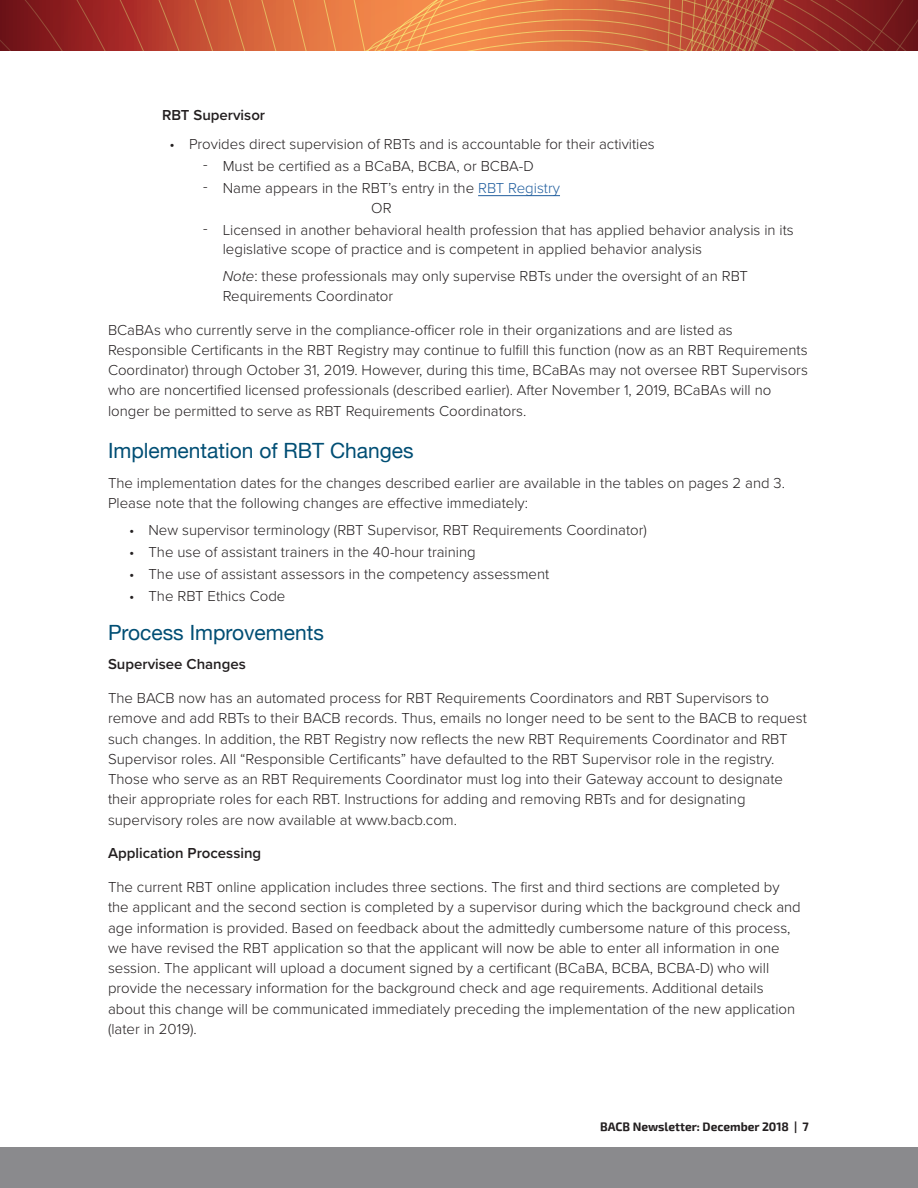
<style>
.page{position:relative;width:918px;height:1188px;background:#fff}
.page>*{position:absolute;margin:0;border:0;box-sizing:border-box;transform-origin:0 0}
.Section_Header{font:21px "Helvetica Neue";color:#004e74}
.Body_Text{font:300 15px/20.2px "Proxima Nova";color:#231f20}
.Body_Text-2{font:600 15px "Proxima Nova";color:#231f20}
.t1{font:700 12px "Exo 2";color:#231f20}
.s1{color:#215e9e}
.s2{font-style:italic}
</style>
<div class="page">
<div style="left:0;top:1148px;width:918px;height:40px;background:#8a8a8d"></div>
<svg style="left:0;top:0;width:918px;height:51px;background:#c05737"></svg>
<hr style="left:478px;top:195px;width:82px;height:1px;background:#215e9e">
<p class="Body_Text-2" style="left:162px;top:104px;width:105px">RBT Supervisor</p>
<p class="Body_Text" style="left:170px;top:133px;width:487px">• Provides direct supervision of RBTs and is accountable for their activities</p>
<p class="Body_Text" style="left:203px;top:155px;width:332px">- Must be certified as a BCaBA, BCBA, or BCBA-D</p>
<p class="Body_Text" style="left:203px;top:177px;width:358px">- Name appears in the RBT’s entry in the <span class="s1">RBT Registry</span></p>
<p class="Body_Text" style="left:371px;top:197px;width:22px">OR</p>
<p class="Body_Text" style="left:223px;top:219px;width:573px;line-height:19.5px;text-indent:-20px">- Licensed in another behavioral health profession that has applied behavior analysis in its legislative scope of practice and is competent in applied behavior analysis</p>
<p class="Body_Text" style="left:223px;top:265px;width:527px"><span class="s2">Note</span>: these professionals may only supervise RBTs under the oversight of an RBT<br>Requirements Coordinator</p>
<p class="Body_Text" style="left:108px;top:319px;width:701px">BCaBAs who currently serve in the compliance-officer role in their organizations and are listed as Responsible Certificants in the RBT Registry may continue to fulfill this function (now as an RBT Requirements Coordinator) through October 31, 2019. However, during this time, BCaBAs may not oversee RBT Supervisors who are noncertified licensed professionals (described earlier). After November 1, 2019, BCaBAs will no longer be permitted to serve as RBT Requirements Coordinators.</p>
<p class="Section_Header" style="left:108px;top:436px;width:307px">Implementation of RBT Changes</p>
<p class="Body_Text" style="left:108px;top:472px;width:679px">The implementation dates for the changes described earlier are available in the tables on pages 2 and 3.<br>Please note that the following changes are effective immediately:</p>
<p class="Body_Text" style="left:129px;top:519px;width:519px">• New supervisor terminology (RBT Supervisor, RBT Requirements Coordinator)</p>
<p class="Body_Text" style="left:129px;top:541px;width:348px">• The use of assistant trainers in the 40-hour training</p>
<p class="Body_Text" style="left:129px;top:563px;width:422px">• The use of assistant assessors in the competency assessment</p>
<p class="Body_Text" style="left:129px;top:585px;width:158px">• The RBT Ethics Code</p>
<p class="Section_Header" style="left:108px;top:617px;width:217px">Process Improvements</p>
<p class="Body_Text-2" style="left:108px;top:653px;width:139px">Supervisee Changes</p>
<p class="Body_Text" style="left:108px;top:687px;width:700px">The BACB now has an automated process for RBT Requirements Coordinators and RBT Supervisors to remove and add RBTs to their BACB records. Thus, emails no longer need to be sent to the BACB to request such changes. In addition, the RBT Registry now reflects the new RBT Requirements Coordinator and RBT Supervisor roles. All “Responsible Certificants” have defaulted to the RBT Supervisor role in the registry.<br>Those who serve as an RBT Requirements Coordinator must log into their Gateway account to designate their appropriate roles for each RBT. Instructions for adding and removing RBTs and for designating supervisory roles are now available at www.bacb.com.</p>
<p class="Body_Text-2" style="left:108px;top:842px;width:155px">Application Processing</p>
<p class="Body_Text" style="left:108px;top:876px;width:694px">The current RBT online application includes three sections. The first and third sections are completed by the applicant and the second section is completed by a supervisor during which the background check and age information is provided. Based on feedback about the admittedly cumbersome nature of this process, we have revised the RBT application so that the applicant will now be able to enter all information in one session. The applicant will upload a document signed by a certificant (BCaBA, BCBA, BCBA-D) who will provide the necessary information for the background check and age requirements. Additional details about this change will be communicated immediately preceding the implementation of the new application (later in 2019).</p>
<p class="t1" style="left:600px;top:1119px;width:210px">BACB Newsletter: December 2018 | 7</p>
</div>
